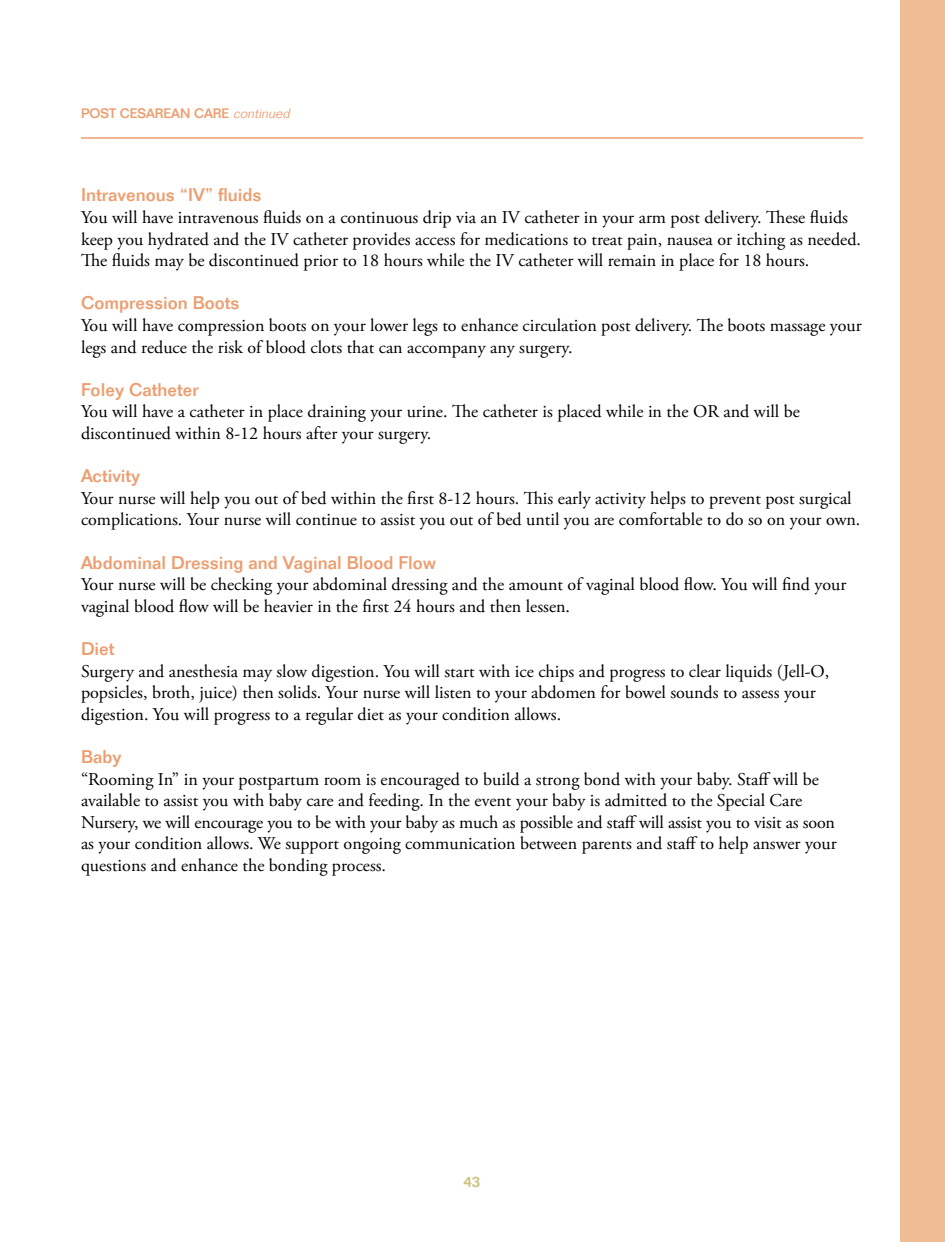
<style>
.page{position:relative;width:945px;height:1242px;background:#fff}
.page>*{position:absolute;margin:0;border:0;box-sizing:border-box;transform-origin:0 0}
.t1{font:18px/21.6px "Adobe Garamond Pro";color:#000}
.t2{font:500 18px "Folio";color:#ec9e70}
.t3{font:500 15px "Folio";color:#ccbf7d}
.t4{font:500 13.5px "Folio";color:#ec9e70}
.s1{font-weight:300;font-style:italic}
</style>
<div class="page">
<div style="left:901px;top:0;width:44px;height:1242px;background:#efbd93"></div>
<hr style="left:81px;top:137px;width:782px;height:2px;background:#ec9e70">
<p class="t4" style="left:81px;top:105px;width:213px">POST CESAREAN CARE <span class="s1">continued</span></p>
<p class="t2" style="left:81px;top:184px;width:182px">Intravenous “IV” fluids</p>
<p class="t1" style="left:81px;top:207px;width:782px">You will have intravenous fluids on a continuous drip via an IV catheter in your arm post delivery. These fluids keep you hydrated and the IV catheter provides access for medications to treat pain, nausea or itching as needed.<br>The fluids may be discontinued prior to 18 hours while the IV catheter will remain in place for 18 hours.</p>
<p class="t2" style="left:81px;top:292px;width:160px">Compression Boots</p>
<p class="t1" style="left:81px;top:315px;width:782px">You will have compression boots on your lower legs to enhance circulation post delivery. The boots massage your legs and reduce the risk of blood clots that can accompany any surgery.</p>
<p class="t2" style="left:81px;top:379px;width:119px">Foley Catheter</p>
<p class="t1" style="left:81px;top:402px;width:720px">You will have a catheter in place draining your urine. The catheter is placed while in the OR and will be discontinued within 8-12 hours after your surgery.</p>
<p class="t2" style="left:81px;top:465px;width:61px">Activity</p>
<p class="t1" style="left:81px;top:488px;width:781px">Your nurse will help you out of bed within the first 8-12 hours. This early activity helps to prevent post surgical complications. Your nurse will continue to assist you out of bed until you are comfortable to do so on your own.</p>
<p class="t2" style="left:81px;top:552px;width:357px">Abdominal Dressing and Vaginal Blood Flow</p>
<p class="t1" style="left:81px;top:574px;width:767px">Your nurse will be checking your abdominal dressing and the amount of vaginal blood flow. You will find your vaginal blood flow will be heavier in the first 24 hours and then lessen.</p>
<p class="t2" style="left:81px;top:638px;width:35px">Diet</p>
<p class="t1" style="left:81px;top:661px;width:750px">Surgery and anesthesia may slow digestion. You will start with ice chips and progress to clear liquids (Jell-O, popsicles, broth, juice) then solids. Your nurse will listen to your abdomen for bowel sounds to assess your digestion. You will progress to a regular diet as your condition allows.</p>
<p class="t2" style="left:81px;top:746px;width:42px">Baby</p>
<p class="t1" style="left:81px;top:769px;width:757px">“Rooming In” in your postpartum room is encouraged to build a strong bond with your baby. Staff will be available to assist you with baby care and feeding. In the event your baby is admitted to the Special Care Nursery, we will encourage you to be with your baby as much as possible and staff will assist you to visit as soon as your condition allows. We support ongoing communication between parents and staff to help answer your questions and enhance the bonding process.</p>
<p class="t3" style="left:464px;top:1173px;width:18px">43</p>
</div>
